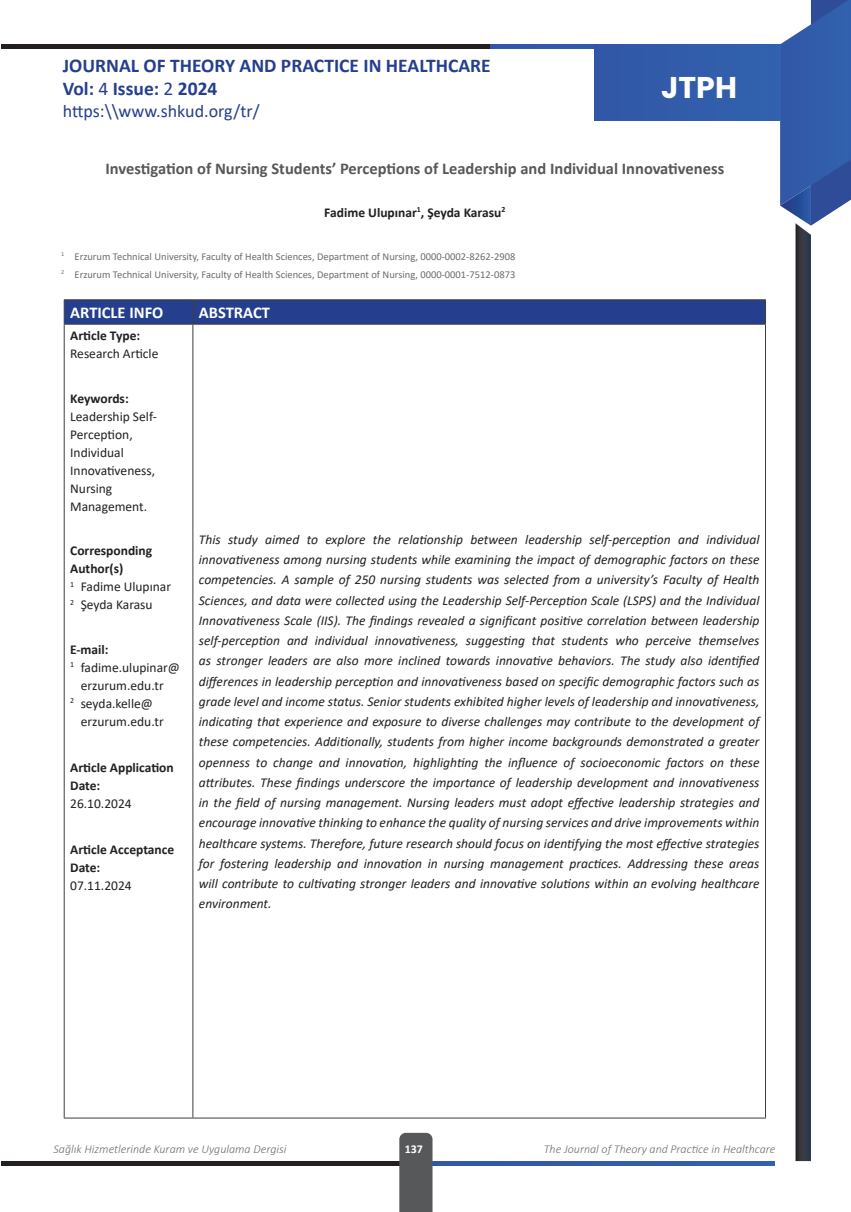
<style>
.page{position:relative;width:851px;height:1212px;background:#fff}
.page>*{position:absolute;margin:0;border:0;box-sizing:border-box;transform-origin:0 0}
.t1{font:700 30px "Poppins";color:#fff}
.t2{font:700 19.5px/22.5px "Calibri";color:#253f8e}
.t3{font:18px "Calibri";color:#253f8e}
.t4{font:700 16.5px "Calibri";color:#57585a}
.t5{font:700 16.5px "Calibri";color:#fff}
.t6{font:italic 13.5px/20.2px "Calibri";color:#231f20;text-align:justify}
.t7{font:13.5px/18px "Calibri";color:#231f20}
.t8{font:700 13.5px/18px "Calibri";color:#231f20}
.t9{font:italic 300 12px "Calibri";color:#6c6d70}
.t10{font:700 12px "Calibri";color:#fff}
.t11{font:10.5px/18px "Calibri";color:#6c6d70}
.s1{font-weight:400}
.s2{font-weight:700}
</style>
<div class="page">
<hr style="left:1px;top:1161px;width:415px;height:4px;background:#231f20">
<hr style="left:412px;top:1161px;width:362px;height:4px;background:#315daa">
<hr style="left:1px;top:45px;width:489px;height:4px;background:#231f20">
<hr style="left:490px;top:45px;width:290px;height:4px;background:#3159a7">
<div style="left:594px;top:45px;width:186px;height:76px;background:#315daa"></div>
<svg style="left:780px;top:0;width:70px;height:1161px"></svg>
<div style="left:399px;top:1133px;width:33px;height:79px;background:#57585a"></div>
<hr style="left:64px;top:299px;width:129px;height:1px;background:#3e3e3f">
<hr style="left:193px;top:299px;width:572px;height:1px;background:#3e3e3f">
<svg style="left:64px;top:300px;width:702px;height:24px;background:#253e8b"></svg>
<hr style="left:64px;top:324px;width:129px;height:1px;background:#3e3e3f">
<hr style="left:64px;top:325px;width:1px;height:793px;background:#3e3e3f">
<hr style="left:193px;top:324px;width:572px;height:1px;background:#3e3e3f">
<hr style="left:192px;top:325px;width:1px;height:793px;background:#3e3e3f">
<hr style="left:765px;top:325px;width:1px;height:793px;background:#3e3e3f">
<hr style="left:64px;top:1118px;width:129px;height:1px;background:#3e3e3f">
<hr style="left:193px;top:1118px;width:572px;height:1px;background:#3e3e3f">
<h2 class="t2" style="left:63px;top:54px;width:429px">JOURNAL OF THEORY AND PRACTICE IN HEALTHCARE<br>Vol: <span class="s1">4</span> Issue: <span class="s1">2</span> 2024</h2>
<h3 class="t3" style="left:63px;top:99px;width:198px">https:\\www.shkud.org/tr/</h3>
<h1 class="t1" style="left:661px;top:70px;width:77px">JTPH</h1>
<p class="t4" style="left:105px;top:156px;width:620px">Investigation of Nursing Students’ Perceptions of Leadership and Individual Innovativeness</p>
<p class="t8" style="left:324px;top:203px;width:182px">Fadime Ulupınar<sup>1</sup>, Şeyda Karasu<sup>2</sup></p>
<p class="t11" style="left:61px;top:247px;width:455px"><sup>1</sup> Erzurum Technical University, Faculty of Health Sciences, Department of Nursing, 0000-0002-8262-2908<br><sup>2</sup> Erzurum Technical University, Faculty of Health Sciences, Department of Nursing, 0000-0001-7512-0873</p>
<p class="t5" style="left:70px;top:301px;width:95px">ARTICLE INFO</p>
<p class="t5" style="left:199px;top:301px;width:73px">ABSTRACT</p>
<p class="t8" style="left:70px;top:327px;width:72px">Article Type:</p>
<p class="t7" style="left:70px;top:344px;width:90px">Research Article</p>
<p class="t8" style="left:70px;top:389px;width:60px">Keywords:</p>
<p class="t7" style="left:70px;top:407px;width:88px">Leadership Self-<br>Perception,<br>Individual<br>Innovativeness,<br>Nursing<br>Management.</p>
<p class="t7" style="left:70px;top:541px;width:102px"><span class="s2">Corresponding<br>Author(s)<br></span><sup>1</sup> Fadime Ulupınar<br><sup>2</sup> Şeyda Karasu</p>
<p class="t8" style="left:70px;top:640px;width:40px">E-mail:</p>
<p class="t7" style="left:70px;top:658px;width:111px"><sup>1</sup> fadime.ulupinar@</p>
<p class="t7" style="left:81px;top:676px;width:85px">erzurum.edu.tr</p>
<p class="t7" style="left:70px;top:694px;width:84px"><sup>2</sup> seyda.kelle@</p>
<p class="t7" style="left:81px;top:712px;width:85px">erzurum.edu.tr</p>
<p class="t8" style="left:70px;top:758px;width:105px">Article Application<br>Date:</p>
<p class="t7" style="left:70px;top:794px;width:63px">26.10.2024</p>
<p class="t8" style="left:70px;top:840px;width:106px">Article Acceptance<br>Date:</p>
<p class="t7" style="left:70px;top:876px;width:63px">07.11.2024</p>
<p class="t6" style="left:199px;top:529px;width:562px">This study aimed to explore the relationship between leadership self-perception and individual innovativeness among nursing students while examining the impact of demographic factors on these competencies. A sample of 250 nursing students was selected from a university’s Faculty of Health Sciences, and data were collected using the Leadership Self-Perception Scale (LSPS) and the Individual Innovativeness Scale (IIS). The findings revealed a significant positive correlation between leadership self-perception and individual innovativeness, suggesting that students who perceive themselves as stronger leaders are also more inclined towards innovative behaviors. The study also identified differences in leadership perception and innovativeness based on specific demographic factors such as grade level and income status. Senior students exhibited higher levels of leadership and innovativeness, indicating that experience and exposure to diverse challenges may contribute to the development of these competencies. Additionally, students from higher income backgrounds demonstrated a greater openness to change and innovation, highlighting the influence of socioeconomic factors on these attributes. These findings underscore the importance of leadership development and innovativeness in the field of nursing management. Nursing leaders must adopt effective leadership strategies and encourage innovative thinking to enhance the quality of nursing services and drive improvements within healthcare systems. Therefore, future research should focus on identifying the most effective strategies for fostering leadership and innovation in nursing management practices. Addressing these areas will contribute to cultivating stronger leaders and innovative solutions within an evolving healthcare environment.</p>
<p class="t9" style="left:54px;top:1141px;width:234px">Sağlık Hizmetlerinde Kuram ve Uygulama Dergisi</p>
<p class="t10" style="left:404px;top:1140px;width:20px">137</p>
<p class="t9" style="left:543px;top:1141px;width:233px">The Journal of Theory and Practice in Healthcare</p>
</div>
